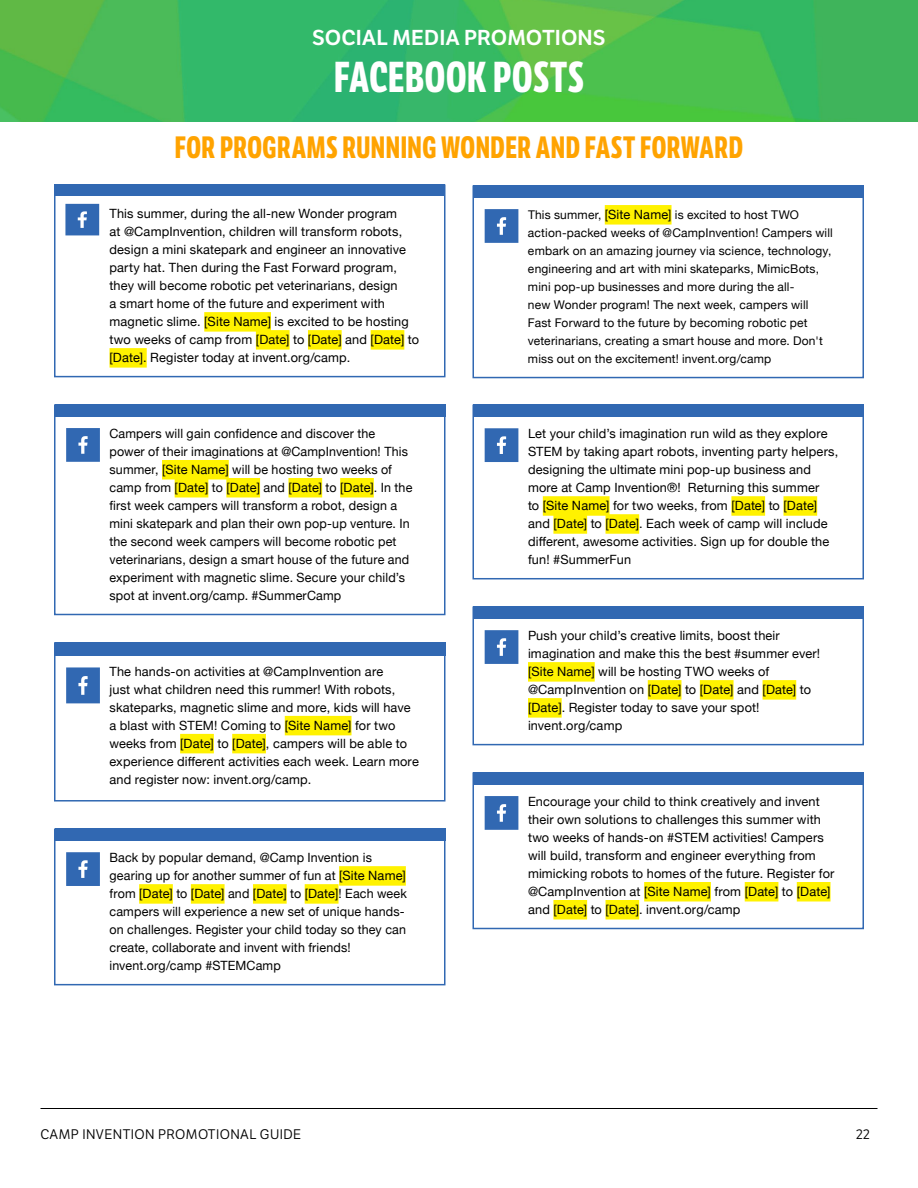
<style>
.page{position:relative;width:918px;height:1188px;background:#fff}
.page>*{position:absolute;margin:0;border:0;box-sizing:border-box;transform-origin:0 0}
.t1{font:700 42px "LFT Etica Compressed";letter-spacing:.015em;color:#fff}
.t2{font:700 30px "LFT Etica Compressed";letter-spacing:.02em;color:#ffa300}
.t3{font:21px "LFT Etica SB";color:#fff}
.t4{font:13.5px "LFT Etica";letter-spacing:.03em;color:#000}
.t5{font:12.75px/18px "Helvetica Neue";letter-spacing:.015em;color:#000}
.t6{font:12px/18px "Helvetica Neue";letter-spacing:.015em;color:#000}
.s1{font-size:12.75px}
</style>
<div class="page">
<hr style="left:40px;top:1108px;width:838px;height:1px;background:#000">
<img style="left:0;top:0;width:918px;height:122px">
<div style="left:204px;top:312px;width:67px;height:20px;background:#fff200"></div>
<div style="left:256px;top:330px;width:34px;height:20px;background:#fff200"></div>
<div style="left:308px;top:330px;width:34px;height:20px;background:#fff200"></div>
<div style="left:371px;top:330px;width:33px;height:20px;background:#fff200"></div>
<div style="left:110px;top:348px;width:37px;height:20px;background:#fff200"></div>
<div style="left:54px;top:184px;width:392px;height:193px;border:2px solid #3168b2"></div>
<div style="left:55px;top:184px;width:390px;height:12px;background:#3168b2"></div>
<svg style="left:65px;top:204px;width:34px;height:31px"></svg>
<div style="left:528px;top:662px;width:67px;height:20px;background:#fff200"></div>
<div style="left:648px;top:680px;width:33px;height:20px;background:#fff200"></div>
<div style="left:700px;top:680px;width:34px;height:20px;background:#fff200"></div>
<div style="left:763px;top:680px;width:33px;height:20px;background:#fff200"></div>
<div style="left:528px;top:698px;width:34px;height:20px;background:#fff200"></div>
<div style="left:472px;top:606px;width:392px;height:139px;border:2px solid #3168b2"></div>
<div style="left:474px;top:607px;width:390px;height:12px;background:#3168b2"></div>
<svg style="left:485px;top:630px;width:33px;height:34px"></svg>
<div style="left:543px;top:496px;width:67px;height:20px;background:#fff200"></div>
<div style="left:731px;top:496px;width:34px;height:20px;background:#fff200"></div>
<div style="left:783px;top:496px;width:34px;height:20px;background:#fff200"></div>
<div style="left:553px;top:514px;width:34px;height:20px;background:#fff200"></div>
<div style="left:606px;top:514px;width:33px;height:20px;background:#fff200"></div>
<div style="left:472px;top:405px;width:392px;height:174px;border:2px solid #3168b2"></div>
<div style="left:474px;top:405px;width:390px;height:12px;background:#3168b2"></div>
<svg style="left:485px;top:428px;width:33px;height:34px"></svg>
<div style="left:285px;top:716px;width:67px;height:19px;background:#fff200"></div>
<div style="left:180px;top:734px;width:34px;height:19px;background:#fff200"></div>
<div style="left:232px;top:734px;width:34px;height:19px;background:#fff200"></div>
<div style="left:54px;top:642px;width:392px;height:160px;border:2px solid #3168b2"></div>
<div style="left:55px;top:642px;width:391px;height:13px;background:#3168b2"></div>
<svg style="left:66px;top:667px;width:34px;height:36px"></svg>
<div style="left:339px;top:866px;width:67px;height:20px;background:#fff200"></div>
<div style="left:139px;top:884px;width:34px;height:20px;background:#fff200"></div>
<div style="left:191px;top:884px;width:34px;height:20px;background:#fff200"></div>
<div style="left:253px;top:884px;width:34px;height:20px;background:#fff200"></div>
<div style="left:305px;top:884px;width:34px;height:20px;background:#fff200"></div>
<div style="left:54px;top:829px;width:392px;height:156px;border:2px solid #3168b2"></div>
<div style="left:55px;top:829px;width:391px;height:12px;background:#3168b2"></div>
<svg style="left:66px;top:852px;width:34px;height:34px"></svg>
<div style="left:644px;top:882px;width:67px;height:20px;background:#fff200"></div>
<div style="left:745px;top:882px;width:33px;height:20px;background:#fff200"></div>
<div style="left:797px;top:882px;width:34px;height:20px;background:#fff200"></div>
<div style="left:553px;top:900px;width:34px;height:20px;background:#fff200"></div>
<div style="left:606px;top:900px;width:33px;height:20px;background:#fff200"></div>
<div style="left:472px;top:772px;width:392px;height:157px;border:2px solid #3168b2"></div>
<div style="left:474px;top:773px;width:390px;height:12px;background:#3168b2"></div>
<svg style="left:485px;top:796px;width:33px;height:34px"></svg>
<div style="left:605px;top:205px;width:67px;height:20px;background:#fff200"></div>
<div style="left:472px;top:185px;width:392px;height:193px;border:2px solid #3168b2"></div>
<div style="left:474px;top:186px;width:390px;height:12px;background:#3168b2"></div>
<svg style="left:485px;top:209px;width:33px;height:34px"></svg>
<div style="left:162px;top:460px;width:67px;height:19px;background:#fff200"></div>
<div style="left:175px;top:478px;width:33px;height:19px;background:#fff200"></div>
<div style="left:226px;top:478px;width:34px;height:19px;background:#fff200"></div>
<div style="left:288px;top:478px;width:34px;height:19px;background:#fff200"></div>
<div style="left:340px;top:478px;width:34px;height:19px;background:#fff200"></div>
<div style="left:54px;top:404px;width:392px;height:211px;border:2px solid #3168b2"></div>
<div style="left:55px;top:405px;width:391px;height:12px;background:#3168b2"></div>
<svg style="left:66px;top:428px;width:34px;height:34px"></svg>
<h3 class="t3" style="left:312px;top:25px;width:295px">SOCIAL MEDIA PROMOTIONS</h3>
<h1 class="t1" style="left:334px;top:52px;width:251px">FACEBOOK POSTS</h1>
<h2 class="t2" style="left:175px;top:130px;width:570px">FOR PROGRAMS RUNNING WONDER AND FAST FORWARD</h2>
<p class="t5" style="left:110px;top:206px;width:311px">This summer, during the all-new Wonder program<br>at @CampInvention, children will transform robots, design a mini skatepark and engineer an innovative party hat. Then during the Fast Forward program, they will become robotic pet veterinarians, design<br>a smart home of the future and experiment with magnetic slime. [Site Name] is excited to be hosting two weeks of camp from [Date] to [Date] and [Date] to [Date]. Register today at invent.org/camp.</p>
<p class="t5" style="left:109px;top:425px;width:304px">Campers will gain confidence and discover the power of their imaginations at @CampInvention! This summer, [Site Name] will be hosting two weeks of camp from [Date] to [Date] and [Date] to [Date]. In the first week campers will transform a robot, design a mini skatepark and plan their own pop-up venture. In the second week campers will become robotic pet veterinarians, design a smart house of the future and experiment with magnetic slime. Secure your child’s spot at invent.org/camp. #SummerCamp</p>
<p class="t5" style="left:109px;top:663px;width:311px">The hands-on activities at @CampInvention are<br>just what children need this rummer! With robots, skateparks, magnetic slime and more, kids will have a blast with STEM! Coming to [Site Name] for two weeks from [Date] to [Date], campers will be able to experience different activities each week. Learn more and register now: invent.org/camp.</p>
<p class="t5" style="left:109px;top:850px;width:299px">Back by popular demand, @Camp Invention is gearing up for another summer of fun at [Site Name] from [Date] to [Date] and [Date] to [Date]! Each week campers will experience a new set of unique hands&shy;on challenges. Register your child today so they can create, collaborate and invent with friends! invent.org/camp #STEMCamp</p>
<p class="t6" style="left:528px;top:207px;width:306px">This summer, <span class="s1">[Site Name]</span> is excited to host TWO action-packed weeks of @CampInvention! Campers will embark on an amazing journey via science, technology, engineering and art with mini skateparks, MimicBots, mini pop-up businesses and more during the all-<br>new Wonder program! The next week, campers will Fast Forward to the future by becoming robotic pet veterinarians, creating a smart house and more. Don't miss out on the excitement! invent.org/camp</p>
<p class="t5" style="left:528px;top:426px;width:312px">Let your child’s imagination run wild as they explore STEM by taking apart robots, inventing party helpers, designing the ultimate mini pop-up business and more at Camp Invention®! Returning this summer<br>to [Site Name] for two weeks, from [Date] to [Date] and [Date] to [Date]. Each week of camp will include different, awesome activities. Sign up for double the fun! #SummerFun</p>
<p class="t5" style="left:528px;top:628px;width:294px">Push your child’s creative limits, boost their imagination and make this the best #summer ever! [Site Name] will be hosting TWO weeks of @CampInvention on [Date] to [Date] and [Date] to [Date]. Register today to save your spot! invent.org/camp</p>
<p class="t5" style="left:528px;top:793px;width:308px">Encourage your child to think creatively and invent their own solutions to challenges this summer with two weeks of hands-on #STEM activities! Campers will build, transform and engineer everything from mimicking robots to homes of the future. Register for @CampInvention at [Site Name] from [Date] to [Date] and [Date] to [Date]. invent.org/camp</p>
<p class="t4" style="left:40px;top:1126px;width:262px">CAMP INVENTION PROMOTIONAL GUIDE</p>
<p class="t4" style="left:856px;top:1126px;width:15px">22</p>
</div>
